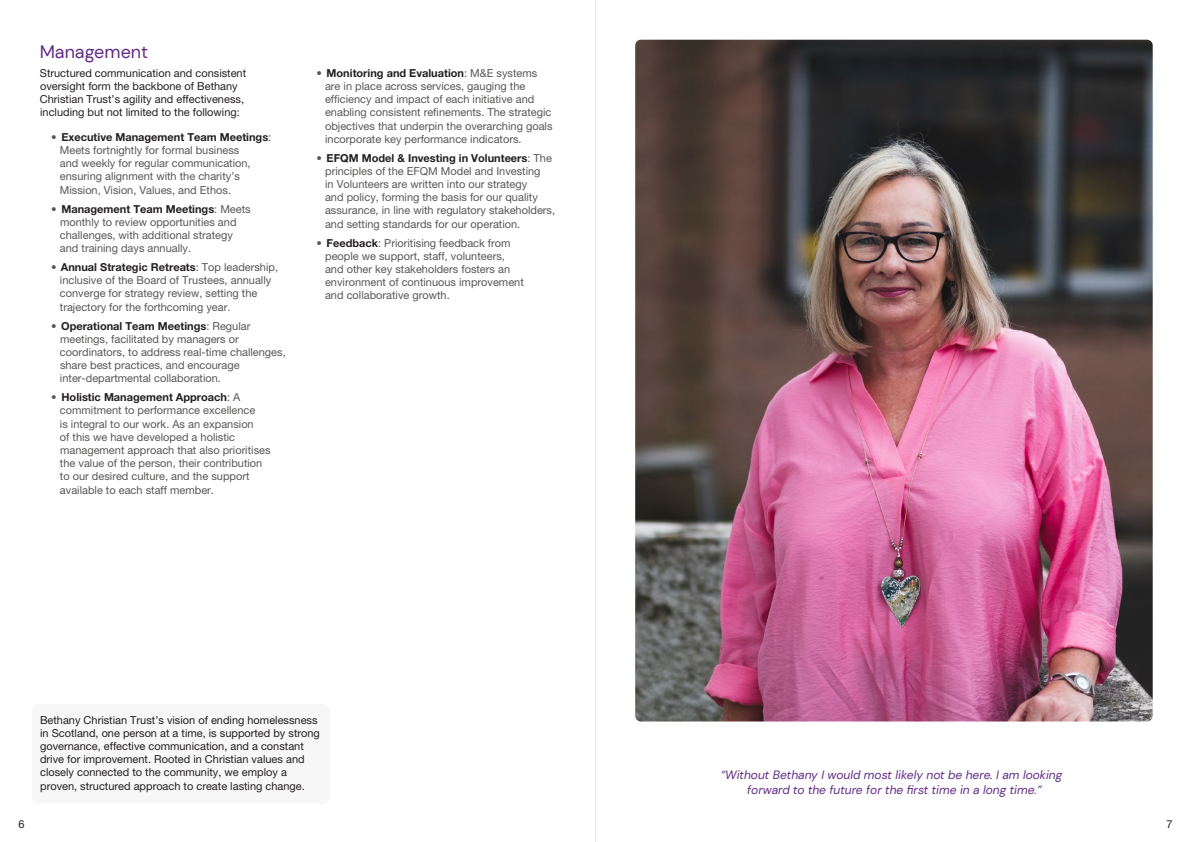
<style>
.page{position:relative;width:1191px;height:842px;background:#fff}
.page>*{position:absolute;margin:0;border:0;box-sizing:border-box;transform-origin:0 0}
.Sub_Header{font:18px "DM Sans";color:#632b86}
.Pull_Quotes{font:italic 12px/14.4px "DM Sans";color:#632b86;text-align:center}
.t1{font:11px/13.2px "Helvetica Neue LT Pro";color:#575756}
.Body_Regular{font:11px/13.2px "Helvetica Neue LT Pro";color:#231f20}
.s1{font-weight:700;color:#231f20}
</style>
<div class="page">
<img style="left:635px;top:40px;width:517px;height:681px">
<div style="left:32px;top:704px;width:298px;height:99px;background:#f7f7f7;border-radius:7px"></div>
<hr style="left:595px;top:0;width:1px;height:842px;background:#e5e5e5">
<p class="Sub_Header" style="left:40px;top:40px;width:110px">Management</p>
<p class="Body_Regular" style="left:40px;top:66px;width:208px">Structured communication and consistent oversight form the backbone of Bethany Christian Trust’s agility and effectiveness, including but not limited to the following:</p>
<p class="t1" style="left:60px;top:130px;width:213px;text-indent:-9px">• <span class="s1">Executive Management Team Meetings</span>:<br>Meets fortnightly for formal business<br>and weekly for regular communication, ensuring alignment with the charity’s Mission, Vision, Values, and Ethos.</p>
<p class="t1" style="left:60px;top:202px;width:192px;text-indent:-9px">• <span class="s1">Management Team Meetings</span>: Meets monthly to review opportunities and challenges, with additional strategy and training days annually.</p>
<p class="t1" style="left:60px;top:260px;width:220px;text-indent:-9px">• <span class="s1">Annual Strategic Retreats</span>: Top leadership, inclusive of the Board of Trustees, annually converge for strategy review, setting the trajectory for the forthcoming year.</p>
<p class="t1" style="left:60px;top:319px;width:227px;text-indent:-9px">• <span class="s1">Operational Team Meetings</span>: Regular meetings, facilitated by managers or coordinators, to address real-time challenges, share best practices, and encourage inter-departmental collaboration.</p>
<p class="t1" style="left:60px;top:390px;width:212px;text-indent:-9px">• <span class="s1">Holistic Management Approach</span>: A commitment to performance excellence<br>is integral to our work. As an expansion<br>of this we have developed a holistic management approach that also prioritises the value of the person, their contribution to our desired culture, and the support available to each staff member.</p>
<p class="t1" style="left:325px;top:66px;width:229px;text-indent:-9px">• <span class="s1">Monitoring and Evaluation</span>: M&amp;E systems are in place across services, gauging the efficiency and impact of each initiative and enabling consistent refinements. The strategic objectives that underpin the overarching goals incorporate key performance indicators.</p>
<p class="t1" style="left:325px;top:151px;width:231px;text-indent:-9px">• <span class="s1">EFQM Model &amp; Investing in Volunteers</span>: The principles of the EFQM Model and Investing<br>in Volunteers are written into our strategy<br>and policy, forming the basis for our quality assurance, in line with regulatory stakeholders, and setting standards for our operation.</p>
<p class="t1" style="left:325px;top:236px;width:200px;text-indent:-9px">• <span class="s1">Feedback</span>: Prioritising feedback from people we support, staff, volunteers, and other key stakeholders fosters an environment of continuous improvement and collaborative growth.</p>
<p class="Body_Regular" style="left:40px;top:713px;width:281px">Bethany Christian Trust’s vision of ending homelessness in Scotland, one person at a time, is supported by strong governance, effective communication, and a constant drive for improvement. Rooted in Christian values and closely connected to the community, we employ a proven, structured approach to create lasting change.</p>
<p class="Pull_Quotes" style="left:720px;top:768px;width:343px">“Without Bethany I would most likely not be here. I am looking forward to the future for the first time in a long time.”</p>
<p class="Body_Regular" style="left:18px;top:817px;width:8px">6</p>
<p class="Body_Regular" style="left:1166px;top:817px;width:8px">7</p>
</div>
